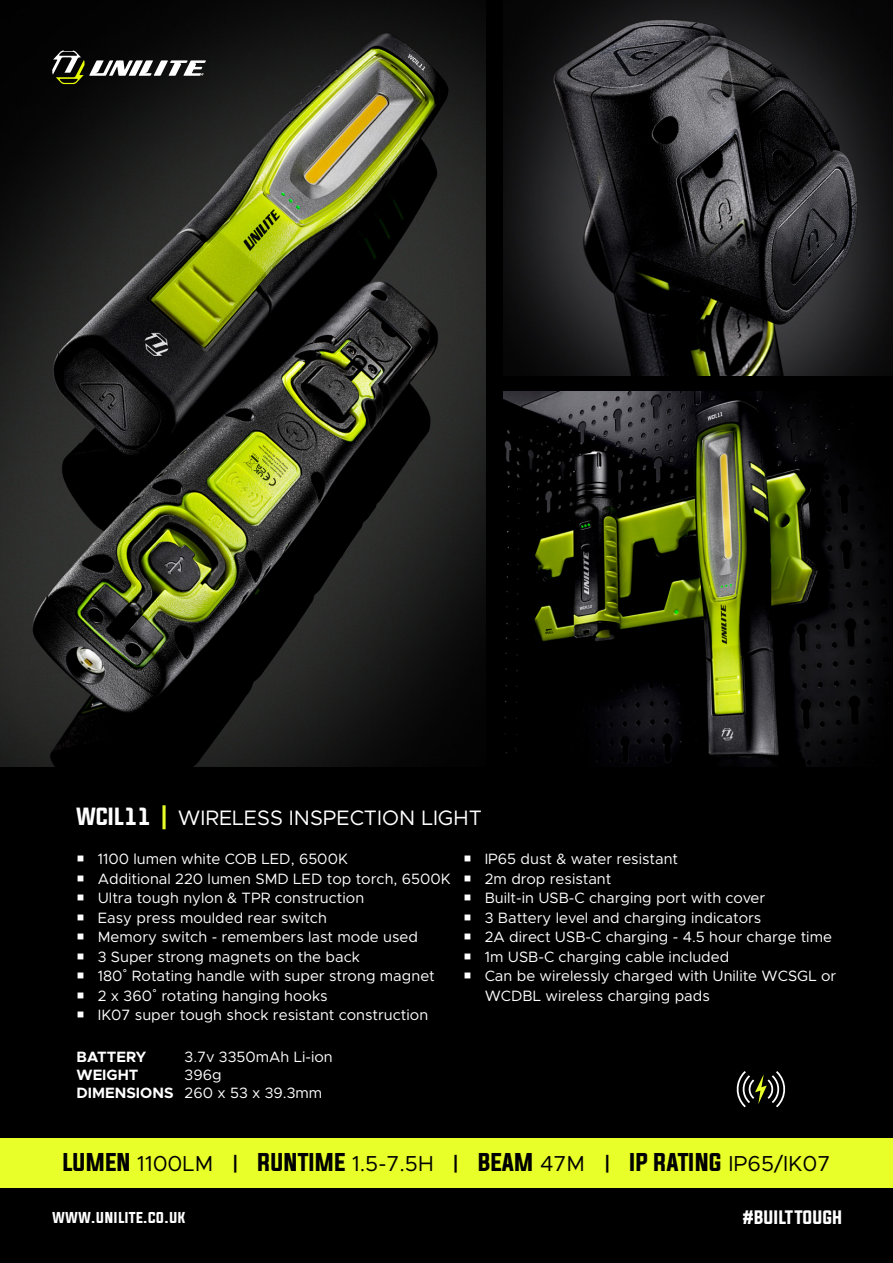
<style>
.page{position:relative;width:893px;height:1263px;background:#000}
.page>*{position:absolute;margin:0;border:0;box-sizing:border-box;transform-origin:0 0}
.t1{font:21.75px "Metropolis";color:#000}
.t2{font:21px "Metropolis";color:#fff}
.t3{font:16.5px "Evogria";color:#fff}
.t4{font:15px/19.5px "Metropolis";color:#fff}
.t5{font:700 15px "Metropolis";color:#fff}
.t6{font:14.1px "Evogria";color:#fff}
.s1{font-family:"Evogria"}
.s2{font-family:"Evogria";color:#e9ff29}
.s3{font-weight:700}
</style>
<div class="page">
<img style="left:0;top:0;width:486px;height:767px">
<img style="left:504px;top:0;width:389px;height:375px">
<img style="left:504px;top:391px;width:385px;height:376px">
<svg style="left:52px;top:51px;width:154px;height:33px"></svg>
<div style="left:0;top:1138px;width:893px;height:49px;background:#e9ff29"></div>
<svg style="left:736px;top:1071px;width:50px;height:37px"></svg>
<h2 class="t2" style="left:77px;top:804px;width:407px"><span class="s1">WCIL11</span> <span class="s2">|</span> WIRELESS INSPECTION LIGHT</h2>
<p class="t4" style="left:98px;top:849px;width:354px">1100 lumen white COB LED, 6500K<br>Additional 220 lumen SMD LED top torch, 6500K Ultra tough nylon &amp; TPR construction<br>Easy press moulded rear switch<br>Memory switch - remembers last mode used<br>3 Super strong magnets on the back<br>180˚ Rotating handle with super strong magnet<br>2 x 360˚ rotating hanging hooks<br>IK07 super tough shock resistant construction</p>
<p class="t4" style="left:485px;top:849px;width:353px">IP65 dust &amp; water resistant<br>2m drop resistant<br>Built-in USB-C charging port with cover<br>3 Battery level and charging indicators<br>2A direct USB-C charging - 4.5 hour charge time 1m USB-C charging cable included<br>Can be wirelessly charged with Unilite WCSGL or WCDBL wireless charging pads</p>
<p class="t5" style="left:77px;top:1047px;width:71px">BATTERY</p>
<p class="t4" style="left:185px;top:1047px;width:150px">3.7v 3350mAh Li-ion</p>
<p class="t5" style="left:77px;top:1065px;width:63px">WEIGHT</p>
<p class="t4" style="left:77px;top:1066px;width:247px;line-height:18px;text-align:center">396g<br><span class="s3">DIMENSIONS</span> 260 x 53 x 39.3mm</p>
<h1 class="t1" style="left:63px;top:1150px;width:769px"><span class="s1">LUMEN</span> 1100LM <span class="s3">|</span> <span class="s1">RUNTIME</span> 1.5-7.5H <span class="s3">|</span> <span class="s1">BEAM</span> 47M <span class="s3">|</span> <span class="s1">IP RATING</span> IP65/IK07</h1>
<p class="t6" style="left:52px;top:1207px;width:135px">WWW.UNILITE.CO.UK</p>
<p class="t3" style="left:743px;top:1206px;width:101px">#BUILT TOUGH</p>
</div>
